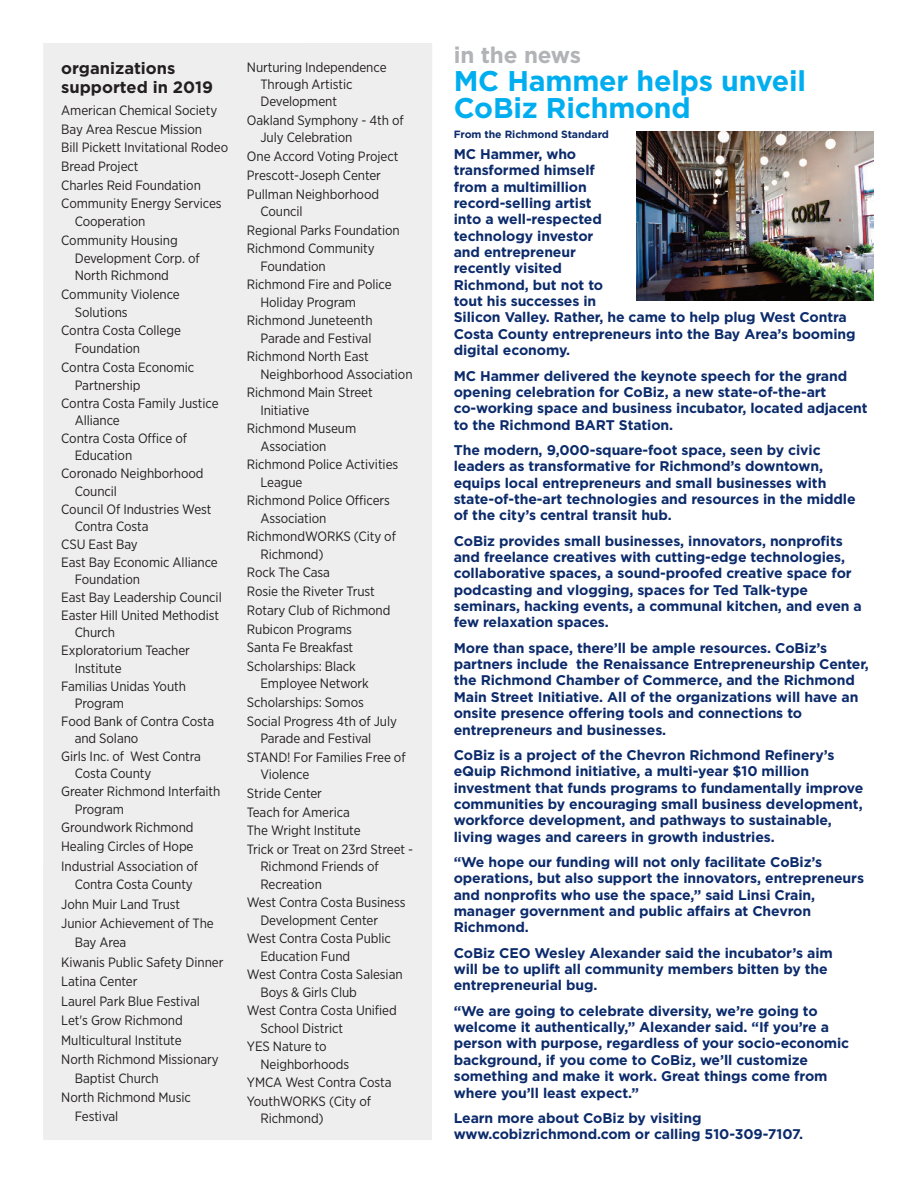
<style>
.page{position:relative;width:918px;height:1188px;background:#fff}
.page>*{position:absolute;margin:0;border:0;box-sizing:border-box;transform-origin:0 0}
.t1{font:700 28.5px/27.3px "Gotham";letter-spacing:-.005em;color:#00aeef}
.t2{font:700 22.5px "Gotham";letter-spacing:-.005em;color:#b2b3b7}
.t3{font:700 16.5px/18.8px "Gotham";color:#231f20}
.t4{font:700 14.1px/16.4px "Gotham";letter-spacing:-.005em;color:#0c2b6b}
.t5{font:13.5px/18.8px "Gotham Narrow";letter-spacing:-.005em;color:#231f20}
.t6{font:700 10.5px "Gotham";letter-spacing:-.005em;color:#0c2b6b}
</style>
<div class="page">
<div style="left:43px;top:43px;width:389px;height:1097px;background:#eeeeef"></div>
<img style="left:637px;top:132px;width:236px;height:168px">
<p class="t3" style="left:61px;top:59px;width:153px">organizations supported in 2019</p>
<p class="t5" style="left:61px;top:102px;width:157px">American Chemical Society</p>
<p class="t5" style="left:61px;top:121px;width:142px">Bay Area Rescue Mission</p>
<p class="t5" style="left:61px;top:139px;width:168px">Bill Pickett Invitational Rodeo</p>
<p class="t5" style="left:61px;top:158px;width:79px">Bread Project</p>
<p class="t5" style="left:61px;top:177px;width:141px">Charles Reid Foundation</p>
<p class="t5" style="left:61px;top:195px;width:162px">Community Energy Services</p>
<p class="t5" style="left:75px;top:213px;width:72px">Cooperation</p>
<p class="t5" style="left:61px;top:232px;width:118px">Community Housing</p>
<p class="t5" style="left:75px;top:249px;width:126px">Development Corp. of</p>
<p class="t5" style="left:75px;top:267px;width:96px">North Richmond</p>
<p class="t5" style="left:61px;top:286px;width:120px">Community Violence</p>
<p class="t5" style="left:75px;top:304px;width:54px">Solutions</p>
<p class="t5" style="left:61px;top:322px;width:121px">Contra Costa College</p>
<p class="t5" style="left:75px;top:340px;width:67px">Foundation</p>
<p class="t5" style="left:61px;top:359px;width:135px">Contra Costa Economic</p>
<p class="t5" style="left:75px;top:377px;width:67px">Partnership</p>
<p class="t5" style="left:61px;top:395px;width:159px">Contra Costa Family Justice</p>
<p class="t5" style="left:75px;top:412px;width:47px">Alliance</p>
<p class="t5" style="left:61px;top:430px;width:127px">Contra Costa Office of</p>
<p class="t5" style="left:75px;top:447px;width:59px">Education</p>
<p class="t5" style="left:61px;top:465px;width:144px">Coronado Neighborhood</p>
<p class="t5" style="left:75px;top:482px;width:44px">Council</p>
<p class="t5" style="left:61px;top:500px;width:152px">Council Of Industries West</p>
<p class="t5" style="left:75px;top:518px;width:75px">Contra Costa</p>
<p class="t5" style="left:61px;top:536px;width:78px">CSU East Bay</p>
<p class="t5" style="left:61px;top:554px;width:158px">East Bay Economic Alliance</p>
<p class="t5" style="left:75px;top:571px;width:67px">Foundation</p>
<p class="t5" style="left:61px;top:589px;width:162px">East Bay Leadership Council</p>
<p class="t5" style="left:61px;top:607px;width:159px">Easter Hill United Methodist</p>
<p class="t5" style="left:75px;top:624px;width:42px">Church</p>
<p class="t5" style="left:61px;top:642px;width:130px">Exploratorium Teacher</p>
<p class="t5" style="left:75px;top:659px;width:48px">Institute</p>
<p class="t5" style="left:61px;top:677px;width:126px">Familias Unidas Youth</p>
<p class="t5" style="left:75px;top:695px;width:51px">Program</p>
<p class="t5" style="left:61px;top:713px;width:155px">Food Bank of Contra Costa</p>
<p class="t5" style="left:75px;top:730px;width:65px">and Solano</p>
<p class="t5" style="left:61px;top:748px;width:141px">Girls Inc. of West Contra</p>
<p class="t5" style="left:75px;top:765px;width:78px">Costa County</p>
<p class="t5" style="left:61px;top:783px;width:161px">Greater Richmond Interfaith</p>
<p class="t5" style="left:75px;top:800px;width:51px">Program</p>
<p class="t5" style="left:61px;top:818px;width:134px">Groundwork Richmond</p>
<p class="t5" style="left:61px;top:838px;width:134px">Healing Circles of Hope</p>
<p class="t5" style="left:61px;top:857px;width:138px">Industrial Association of</p>
<p class="t5" style="left:75px;top:876px;width:120px">Contra Costa County</p>
<p class="t5" style="left:61px;top:896px;width:120px">John Muir Land Trust</p>
<p class="t5" style="left:61px;top:915px;width:154px">Junior Achievement of The</p>
<p class="t5" style="left:75px;top:934px;width:53px">Bay Area</p>
<p class="t5" style="left:61px;top:953px;width:164px">Kiwanis Public Safety Dinner</p>
<p class="t5" style="left:61px;top:973px;width:78px">Latina Center</p>
<p class="t5" style="left:61px;top:992px;width:140px">Laurel Park Blue Festival</p>
<p class="t5" style="left:61px;top:1012px;width:123px">Let's Grow Richmond</p>
<p class="t5" style="left:61px;top:1031px;width:122px">Multicultural Institute</p>
<p class="t5" style="left:61px;top:1051px;width:159px">North Richmond Missionary</p>
<p class="t5" style="left:75px;top:1070px;width:86px">Baptist Church</p>
<p class="t5" style="left:61px;top:1089px;width:131px">North Richmond Music</p>
<p class="t5" style="left:75px;top:1108px;width:45px">Festival</p>
<p class="t5" style="left:260px;top:59px;width:128px;line-height:17.2px;text-indent:-13px">Nurturing Independence<br>Through Artistic<br>Development</p>
<p class="t5" style="left:260px;top:113px;width:145px;line-height:17.2px;text-indent:-13px">Oakland Symphony - 4th of<br>July Celebration</p>
<p class="t5" style="left:247px;top:148px;width:153px">One Accord Voting Project<br>Prescott-Joseph Center<br>Pullman Neighborhood</p>
<p class="t5" style="left:247px;top:203px;width:154px;text-indent:14px">Council<br>Regional Parks Foundation<br>Richmond Community</p>
<p class="t5" style="left:247px;top:257px;width:146px;text-indent:14px">Foundation<br>Richmond Fire and Police</p>
<p class="t5" style="left:247px;top:293px;width:127px;text-align:center">Holiday Program<br>Richmond Juneteenth</p>
<p class="t5" style="left:247px;top:329px;width:126px;text-align:right">Parade and Festival<br>Richmond North East</p>
<p class="t5" style="left:247px;top:365px;width:167px;text-indent:14px">Neighborhood Association<br>Richmond Main Street</p>
<p class="t5" style="left:247px;top:401px;width:111px;text-indent:14px">Initiative<br>Richmond Museum</p>
<p class="t5" style="left:247px;top:437px;width:153px;text-indent:14px">Association<br>Richmond Police Activities</p>
<p class="t5" style="left:247px;top:473px;width:145px;text-indent:14px">League<br>Richmond Police Officers</p>
<p class="t5" style="left:247px;top:509px;width:151px;text-indent:14px">Association<br>RichmondWORKS (City of</p>
<p class="t5" style="left:247px;top:545px;width:145px;text-indent:14px">Richmond)<br>Rock The Casa<br>Rosie the Riveter Trust<br>Rotary Club of Richmond<br>Rubicon Programs<br>Santa Fe Breakfast<br>Scholarships: Black</p>
<p class="t5" style="left:247px;top:675px;width:152px;text-indent:14px">Employee Network<br>Scholarships: Somos<br>Social Progress 4th of July</p>
<p class="t5" style="left:247px;top:730px;width:160px;text-indent:14px">Parade and Festival<br>STAND! For Families Free of</p>
<p class="t5" style="left:247px;top:766px;width:168px;text-indent:14px">Violence<br>Stride Center<br>Teach for America<br>The Wright Institute<br>Trick or Treat on 23rd Street -</p>
<p class="t5" style="left:260px;top:859px;width:120px;line-height:17.2px">Richmond Friends of<br>Recreation</p>
<p class="t5" style="left:260px;top:895px;width:147px;line-height:17.2px;text-indent:-14px">West Contra Costa Business<br>Development Center</p>
<p class="t5" style="left:260px;top:931px;width:132px;line-height:17.2px;text-indent:-14px">West Contra Costa Public<br>Education Fund</p>
<p class="t5" style="left:260px;top:967px;width:144px;line-height:17.2px;text-indent:-14px">West Contra Costa Salesian<br>Boys &amp; Girls Club</p>
<p class="t5" style="left:260px;top:1003px;width:138px;line-height:17.2px;text-indent:-14px">West Contra Costa Unified<br>School District</p>
<p class="t5" style="left:260px;top:1039px;width:90px;line-height:17.2px;text-indent:-14px">YES Nature to<br>Neighborhoods</p>
<p class="t5" style="left:247px;top:1074px;width:146px">YMCA West Contra Costa<br>YouthWORKS (City of</p>
<p class="t5" style="left:260px;top:1110px;width:65px">Richmond)</p>
<h2 class="t2" style="left:454px;top:42px;width:129px">in the news</h2>
<h1 class="t1" style="left:454px;top:67px;width:354px">MC Hammer helps unveil<br>CoBiz Richmond</h1>
<p class="t6" style="left:454px;top:128px;width:157px">From the Richmond Standard</p>
<p class="t4" style="left:454px;top:146px;width:403px">MC Hammer, who<br>transformed himself<br>from a multimillion<br>record-selling artist<br>into a well-respected<br>technology investor<br>and entrepreneur<br>recently visited<br>Richmond, but not to<br>tout his successes in<br>Silicon Valley. Rather, he came to help plug West Contra<br>Costa County entrepreneurs into the Bay Area’s booming digital economy.</p>
<p class="t4" style="left:454px;top:367px;width:416px">MC Hammer delivered the keynote speech for the grand opening celebration for CoBiz, a new state-of-the-art co-working space and business incubator, located adjacent to the Richmond BART Station.</p>
<p class="t4" style="left:454px;top:442px;width:403px">The modern, 9,000-square-foot space, seen by civic leaders as transformative for Richmond’s downtown, equips local entrepreneurs and small businesses with state-of-the-art technologies and resources in the middle of the city’s central transit hub.</p>
<p class="t4" style="left:454px;top:533px;width:410px">CoBiz provides small businesses, innovators, nonprofits and freelance creatives with cutting-edge technologies, collaborative spaces, a sound-proofed creative space for podcasting and vlogging, spaces for Ted Talk-type seminars, hacking events, a communal kitchen, and even a few relaxation spaces.</p>
<p class="t4" style="left:454px;top:640px;width:417px">More than space, there’ll be ample resources. CoBiz’s partners include the Renaissance Entrepreneurship Center, the Richmond Chamber of Commerce, and the Richmond Main Street Initiative. All of the organizations will have an onsite presence offering tools and connections to entrepreneurs and businesses.</p>
<p class="t4" style="left:454px;top:747px;width:411px">CoBiz is a project of the Chevron Richmond Refinery’s eQuip Richmond initiative, a multi-year $10 million investment that funds programs to fundamentally improve communities by encouraging small business development, workforce development, and pathways to sustainable, living wages and careers in growth industries.</p>
<p class="t4" style="left:454px;top:854px;width:412px">“We hope our funding will not only facilitate CoBiz’s operations, but also support the innovators, entrepreneurs and nonprofits who use the space,” said Linsi Crain, manager government and public affairs at Chevron Richmond.</p>
<p class="t4" style="left:454px;top:945px;width:381px">CoBiz CEO Wesley Alexander said the incubator’s aim will be to uplift all community members bitten by the entrepreneurial bug.</p>
<p class="t4" style="left:454px;top:1003px;width:397px">“We are going to celebrate diversity, we’re going to welcome it authentically,” Alexander said. “If you’re a person with purpose, regardless of your socio-economic background, if you come to CoBiz, we’ll customize something and make it work. Great things come from where you’ll least expect.”</p>
<p class="t4" style="left:454px;top:1110px;width:351px">Learn more about CoBiz by visiting www.cobizrichmond.com or calling 510-309-7107.</p>
</div>
